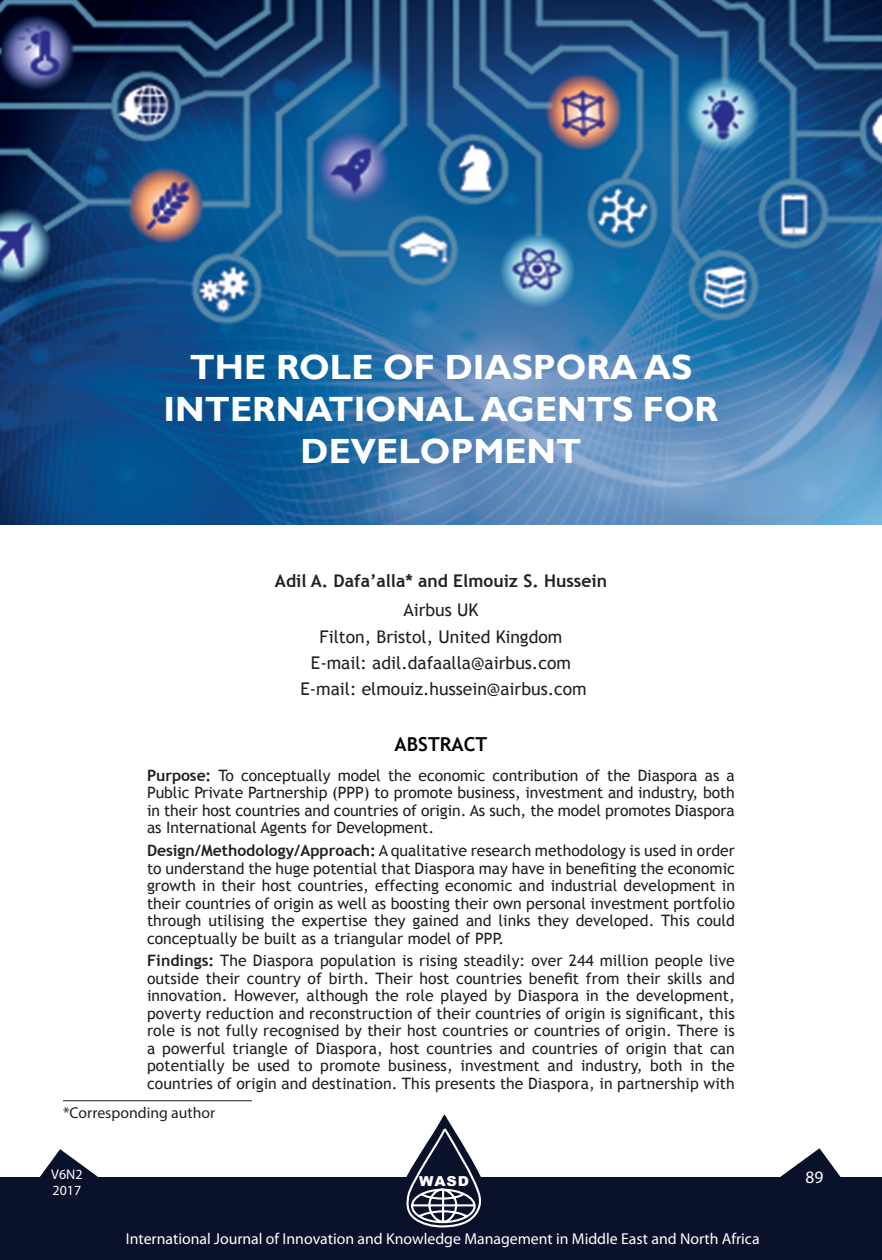
<style>
.page{position:relative;width:882px;height:1260px;background:#fff}
.page>*{position:absolute;margin:0;border:0;box-sizing:border-box;transform-origin:0 0}
.Chapter_Title{font:700 35px/42px "Gill Sans";color:#fff;text-align:center}
.Abstract_Head{font:700 19.25px "Trebuchet MS";color:#040503}
.Affliation{font:17.5px "Trebuchet MS";color:#231f20}
.Author{font:700 17.5px "Trebuchet MS";color:#231f20}
.t1{font:17.5px "Myriad Pro";color:#fff}
.Abstract_Text{font:15.75px/17.5px "Trebuchet MS";color:#231f20;text-align:justify}
.t2{font:15.75px "Myriad Pro";color:#fff}
.t3{font:15.75px "Myriad Pro";color:#231f20}
.t4{font:14px "Myriad Pro";color:#fff}
.t5{font:900 13.83px "Arial";color:#fff;scale:1.05 1}
.s1{font-weight:700}
</style>
<div class="page">
<img style="left:0;top:0;width:882px;height:525px">
<div style="left:0;top:1178px;width:882px;height:82px;background:#09112b"></div>
<svg style="left:393px;top:1115px;width:100px;height:113px"></svg>
<svg style="left:774px;top:1148px;width:67px;height:30px"></svg>
<svg style="left:39px;top:1149px;width:66px;height:29px"></svg>
<hr style="left:63px;top:1100px;width:189px;height:1px;background:#231f20">
<p class="Chapter_Title" style="left:164px;top:347px;width:556px">THE ROLE OF DIASPORA AS<br>INTERNATIONAL AGENTS FOR<br>DEVELOPMENT</p>
<p class="Author" style="left:275px;top:569px;width:334px">Adil A. Dafa’alla* and Elmouiz S. Hussein</p>
<p class="Affliation" style="left:403px;top:600px;width:77px">Airbus UK</p>
<p class="Affliation" style="left:320px;top:626px;width:244px">Filton, Bristol, United Kingdom</p>
<p class="Affliation" style="left:311px;top:652px;width:262px">E-mail: adil.dafaalla@airbus.com</p>
<p class="Affliation" style="left:300px;top:679px;width:288px">E-mail: elmouiz.hussein@airbus.com</p>
<p class="Abstract_Head" style="left:395px;top:732px;width:94px">ABSTRACT</p>
<p class="Abstract_Text" style="left:147px;top:767px;width:589px"><span class="s1">Purpose:</span> To conceptually model the economic contribution of the Diaspora as a Public Private Partnership (PPP) to promote business, investment and industry, both in their host countries and countries of origin. As such, the model promotes Diaspora as International Agents for Development.</p>
<p class="Abstract_Text" style="left:147px;top:842px;width:590px"><span class="s1">Design/Methodology/Approach:</span> A qualitative research methodology is used in order to understand the huge potential that Diaspora may have in benefiting the economic growth in their host countries, effecting economic and industrial development in their countries of origin as well as boosting their own personal investment portfolio through utilising the expertise they gained and links they developed. This could conceptually be built as a triangular model of PPP.</p>
<p class="Abstract_Text" style="left:147px;top:952px;width:589px"><span class="s1">Findings:</span> The Diaspora population is rising steadily: over 244 million people live outside their country of birth. Their host countries benefit from their skills and innovation. However, although the role played by Diaspora in the development, poverty reduction and reconstruction of their countries of origin is significant, this role is not fully recognised by their host countries or countries of origin. There is a powerful triangle of Diaspora, host countries and countries of origin that can potentially be used to promote business, investment and industry, both in the countries of origin and destination. This presents the Diaspora, in partnership with</p>
<p class="t3" style="left:63px;top:1103px;width:154px">*Corresponding author</p>
<p class="t4" style="left:51px;top:1166px;width:33px">V6N2</p>
<p class="t4" style="left:53px;top:1182px;width:30px">2017</p>
<p class="t5" style="left:419px;top:1171px;width:49px">WASD</p>
<p class="t2" style="left:126px;top:1229px;width:635px">International Journal of Innovation and Knowledge Management in Middle East and North Africa</p>
<p class="t1" style="left:806px;top:1166px;width:19px">89</p>
</div>
